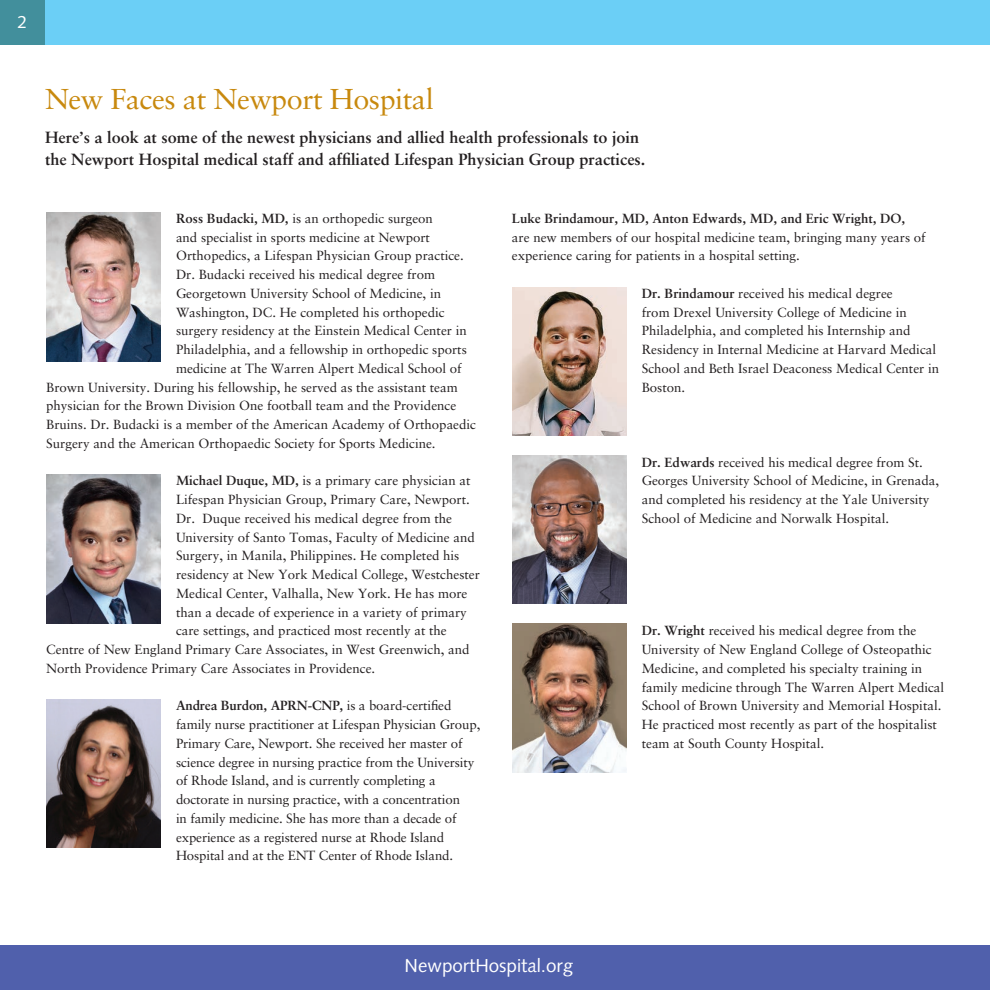
<style>
.page{position:relative;width:990px;height:990px;background:#fff}
.page>*{position:absolute;margin:0;border:0;box-sizing:border-box;transform-origin:0 0}
.t1{font:28.75px "Sabon";letter-spacing:-.015em;color:#c8890e}
.t2{font:18.75px "Syntax";color:#fff}
.t3{font:17.5px "Syntax";color:#fff}
.t4{font:700 16.25px/22.5px "Sabon";color:#231f20}
.t5{font:13.25px/18.8px "Sabon";color:#231f20}
.t6{font:700 13.25px "Sabon";color:#231f20}
.s1{font-weight:700}
</style>
<div class="page">
<div style="left:0;top:0;width:45px;height:45px;background:#428f9c"></div>
<div style="left:45px;top:0;width:945px;height:45px;background:#6bcff6"></div>
<img style="left:46px;top:213px;width:115px;height:148px">
<img style="left:46px;top:475px;width:115px;height:148px">
<img style="left:46px;top:700px;width:115px;height:147px">
<img style="left:512px;top:287px;width:115px;height:148px">
<img style="left:512px;top:455px;width:115px;height:149px">
<img style="left:512px;top:624px;width:115px;height:148px">
<div style="left:0;top:945px;width:990px;height:45px;background:#5060ac"></div>
<p class="t3" style="left:18px;top:11px;width:11px">2</p>
<h1 class="t1" style="left:45px;top:82px;width:390px">New Faces at Newport Hospital</h1>
<h3 class="t4" style="left:45px;top:126px;width:602px">Here’s a look at some of the newest physicians and allied health professionals to join the Newport Hospital medical staff and affliated Lifespan Physician Group practices.</h3>
<p class="t5" style="left:176px;top:209px;width:258px"><span class="s1">Ross Budacki, MD,</span> is an orthopedic surgeon</p>
<p class="t5" style="left:176px;top:228px;width:255px">and specialist in sports medicine at Newport</p>
<p class="t5" style="left:176px;top:246px;width:289px">Orthopedics, a Lifespan Physician Group practice.</p>
<p class="t5" style="left:176px;top:265px;width:261px">Dr. Budacki received his medical degree from</p>
<p class="t5" style="left:176px;top:284px;width:267px">Georgetown University School of Medicine, in</p>
<p class="t5" style="left:176px;top:303px;width:270px">Washington, DC. He completed his orthopedic</p>
<p class="t5" style="left:176px;top:321px;width:292px">surgery residency at the Einstein Medical Center in</p>
<p class="t5" style="left:176px;top:340px;width:292px">Philadelphia, and a fellowship in orthopedic sports</p>
<p class="t5" style="left:176px;top:359px;width:287px">medicine at The Warren Alpert Medical School of</p>
<p class="t5" style="left:46px;top:378px;width:413px">Brown University. During his fellowship, he served as the assistant team</p>
<p class="t5" style="left:46px;top:396px;width:412px">physician for the Brown Division One football team and the Providence</p>
<p class="t5" style="left:46px;top:415px;width:431px">Bruins. Dr. Budacki is a member of the American Academy of Orthopaedic</p>
<p class="t5" style="left:46px;top:434px;width:391px">Surgery and the American Orthopaedic Society for Sports Medicine.</p>
<p class="t5" style="left:176px;top:471px;width:296px"><span class="s1">Michael Duque, MD,</span> is a primary care physician at</p>
<p class="t5" style="left:176px;top:490px;width:295px">Lifespan Physician Group, Primary Care, Newport.</p>
<p class="t5" style="left:176px;top:509px;width:278px">Dr. Duque received his medical degree from the</p>
<p class="t5" style="left:176px;top:528px;width:300px">University of Santo Tomas, Faculty of Medicine and</p>
<p class="t5" style="left:176px;top:546px;width:285px">Surgery, in Manila, Philippines. He completed his</p>
<p class="t5" style="left:176px;top:565px;width:306px">residency at New York Medical College, Westchester</p>
<p class="t5" style="left:176px;top:584px;width:293px">Medical Center, Valhalla, New York. He has more</p>
<p class="t5" style="left:176px;top:603px;width:292px">than a decade of experience in a variety of primary</p>
<p class="t5" style="left:176px;top:621px;width:272px">care settings, and practiced most recently at the</p>
<p class="t5" style="left:46px;top:640px;width:425px">Centre of New England Primary Care Associates, in West Greenwich, and</p>
<p class="t5" style="left:46px;top:659px;width:331px">North Providence Primary Care Associates in Providence.</p>
<p class="t5" style="left:176px;top:696px;width:306px"><span class="s1">Andrea Burdon, APRN-CNP,</span> is a board-certifed family nurse practitioner at Lifespan Physician Group, Primary Care, Newport. She received her master of science degree in nursing practice from the University of Rhode Island, and is currently completing a doctorate in nursing practice, with a concentration<br>in family medicine. She has more than a decade of experience as a registered nurse at Rhode Island Hospital and at the ENT Center of Rhode Island.</p>
<h5 class="t6" style="left:512px;top:210px;width:395px">Luke Brindamour, MD, Anton Edwards, MD, and Eric Wright, DO,</h5>
<p class="t5" style="left:512px;top:228px;width:416px">are new members of our hospital medicine team, bringing many years of experience caring for patients in a hospital setting.</p>
<p class="t5" style="left:642px;top:284px;width:299px"><span class="s1">Dr. Brindamour</span> received his medical degree<br>from Drexel University College of Medicine in Philadelphia, and completed his Internship and Residency in Internal Medicine at Harvard Medical School and Beth Israel Deaconess Medical Center in Boston.</p>
<p class="t5" style="left:642px;top:453px;width:299px"><span class="s1">Dr. Edwards</span> received his medical degree from St.<br>Georges University School of Medicine, in Grenada, and completed his residency at the Yale University School of Medicine and Norwalk Hospital.</p>
<p class="t5" style="left:642px;top:621px;width:304px"><span class="s1">Dr. Wright</span> received his medical degree from the University of New England College of Osteopathic Medicine, and completed his specialty training in family medicine through The Warren Alpert Medical School of Brown University and Memorial Hospital.<br>He practiced most recently as part of the hospitalist team at South County Hospital.</p>
<p class="t2" style="left:405px;top:954px;width:170px">NewportHospital.org</p>
</div>
